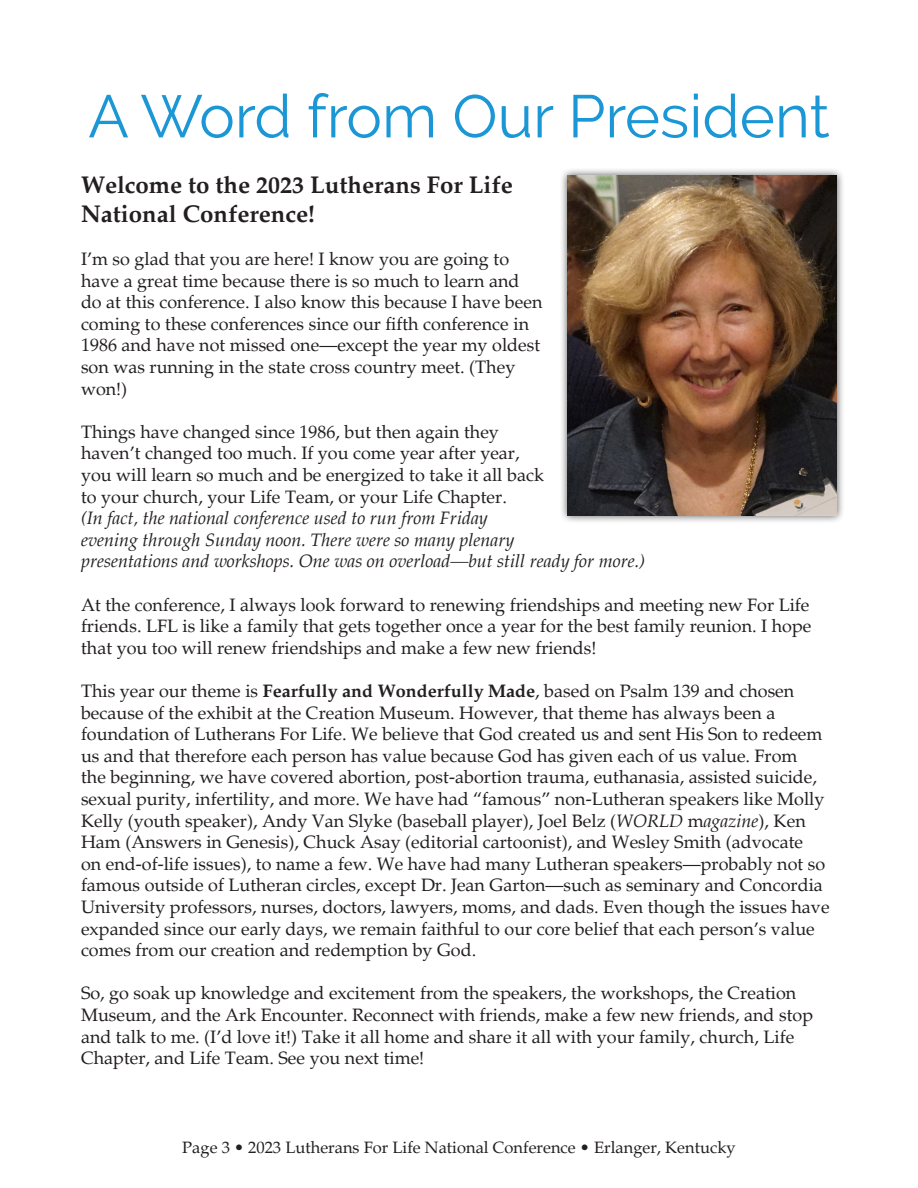
<style>
.page{position:relative;width:918px;height:1188px;background:#fff}
.page>*{position:absolute;margin:0;border:0;box-sizing:border-box;transform-origin:0 0}
.t1{font:60px "Raleway";color:#1c97d5}
.t2{font:700 24px/28.8px "Palatino";color:#231f20}
.t3{font:18px/21.6px "Palatino";color:#231f20}
.t4{font:16.5px "Palatino";color:#231f20}
.s1{font-style:italic}
.s2{font-weight:700}
</style>
<div class="page">
<div style="left:559px;top:167px;width:286px;height:357px;background:#231f20;opacity:.75"></div>
<img style="left:567px;top:176px;width:270px;height:339px">
<p class="t1" style="left:88px;top:81px;width:743px">A Word from Our President</p>
<p class="t2" style="left:81px;top:170px;width:433px">Welcome to the 2023 Lutherans For Life<br>National Conference!</p>
<p class="t3" style="left:81px;top:248px;width:463px">I’m so glad that you are here! I know you are going to have a great time because there is so much to learn and do at this conference. I also know this because I have been coming to these conferences since our fifth conference in 1986 and have not missed one—except the year my oldest son was running in the state cross country meet. (They won!)</p>
<p class="t3" style="left:81px;top:421px;width:566px">Things have changed since 1986, but then again they<br>haven’t changed too much. If you come year after year,<br>you will learn so much and be energized to take it all back<br>to your church, your Life Team, or your Life Chapter.<br><span class="s1">(In fact, the national conference used to run from Friday<br>evening through Sunday noon. There were so many plenary<br>presentations and workshops. One was on overload—but still ready for more.)</span></p>
<p class="t3" style="left:81px;top:594px;width:732px;text-align:justify">At the conference, I always look forward to renewing friendships and meeting new For Life friends. LFL is like a family that gets together once a year for the best family reunion. I hope that you too will renew friendships and make a few new friends!</p>
<p class="t3" style="left:81px;top:680px;width:750px">This year our theme is <span class="s2">Fearfully and Wonderfully Made</span>, based on Psalm 139 and chosen because of the exhibit at the Creation Museum. However, that theme has always been a foundation of Lutherans For Life. We believe that God created us and sent His Son to redeem us and that therefore each person has value because God has given each of us value. From<br>the beginning, we have covered abortion, post-abortion trauma, euthanasia, assisted suicide, sexual purity, infertility, and more. We have had “famous” non-Lutheran speakers like Molly Kelly (youth speaker), Andy Van Slyke (baseball player), Joel Belz (<span class="s1">WORLD</span> m<span class="s1">agazine</span>), Ken Ham (Answers in Genesis), Chuck Asay (editorial cartoonist), and Wesley Smith (advocate<br>on end-of-life issues), to name a few. We have had many Lutheran speakers—probably not so famous outside of Lutheran circles, except Dr. Jean Garton—such as seminary and Concordia University professors, nurses, doctors, lawyers, moms, and dads. Even though the issues have expanded since our early days, we remain faithful to our core belief that each person’s value comes from our creation and redemption by God.</p>
<p class="t3" style="left:81px;top:983px;width:734px">So, go soak up knowledge and excitement from the speakers, the workshops, the Creation Museum, and the Ark Encounter. Reconnect with friends, make a few new friends, and stop and talk to me. (I’d love it!) Take it all home and share it all with your family, church, Life Chapter, and Life Team. See you next time!</p>
<p class="t4" style="left:182px;top:1138px;width:555px">Page 3 <span class="s2">•</span> 2023 Lutherans For Life National Conference • Erlanger, Kentucky</p>
</div>
